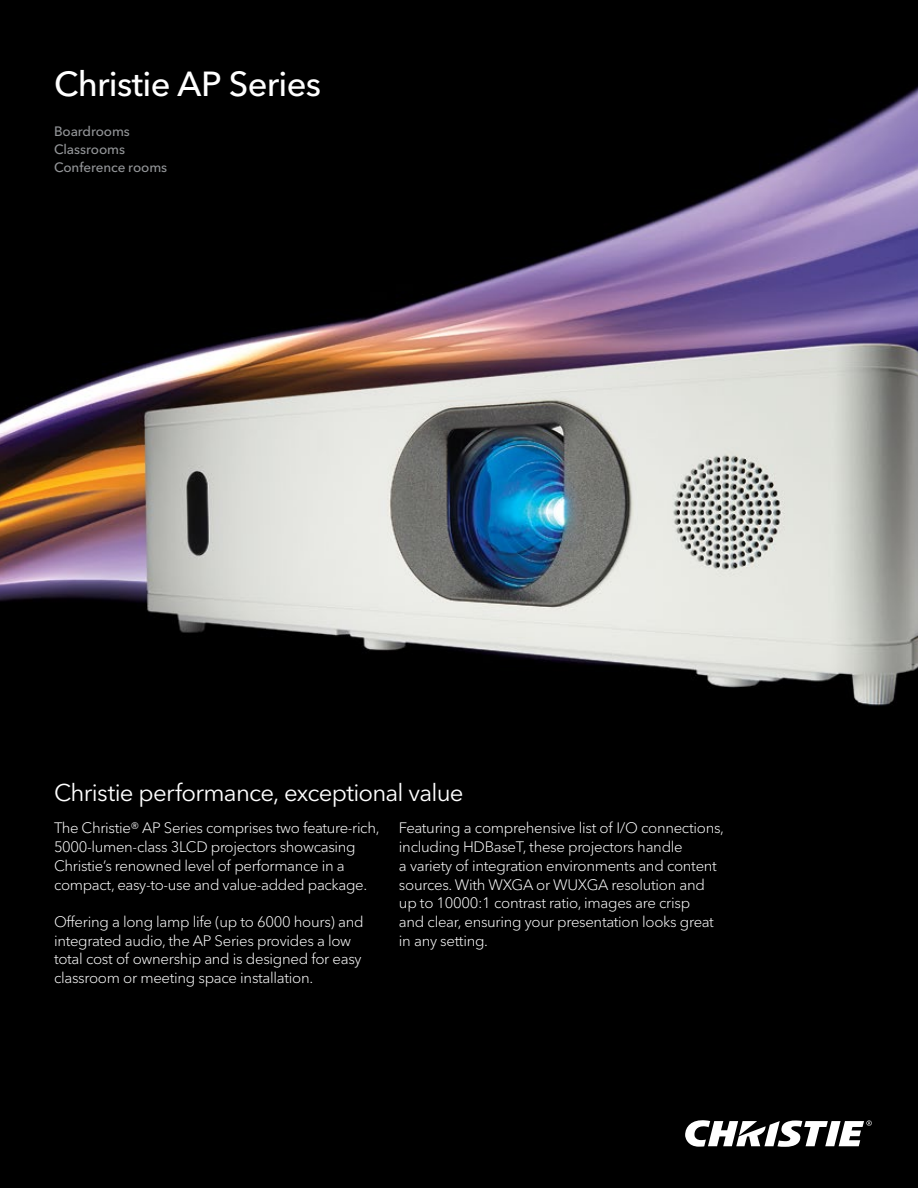
<style>
.page{position:relative;width:918px;height:1188px;background:#fff}
.page>*{position:absolute;margin:0;border:0;box-sizing:border-box;transform-origin:0 0}
.t1{font:500 34.5px "Avenir Next Cyr";letter-spacing:-.02em;color:#fff}
.t2{font:24px "Avenir Next Cyr";letter-spacing:-.03em;color:#fff}
.t3{font:300 15px/18.8px "Avenir Next Cyr";letter-spacing:-.02em;color:#fff}
.t4{font:500 13.5px/18px "Avenir Next Cyr";letter-spacing:-.01em;color:#939598}
</style>
<div class="page">
<img style="left:0;top:0;width:918px;height:1188px">
<svg style="left:685px;top:1119px;width:187px;height:28px"></svg>
<h1 class="t1" style="left:54px;top:63px;width:269px">Christie AP Series</h1>
<p class="t4" style="left:54px;top:122px;width:115px">Boardrooms<br>Classrooms<br>Conference rooms</p>
<h2 class="t2" style="left:54px;top:778px;width:411px">Christie performance, exceptional value</h2>
<p class="t3" style="left:54px;top:819px;width:327px">The Christie® AP Series comprises two feature-rich, 5000-lumen-class 3LCD projectors showcasing Christie’s renowned level of performance in a compact, easy-to-use and value-added package.</p>
<p class="t3" style="left:54px;top:912px;width:311px">Offering a long lamp life (up to 6000 hours) and integrated audio, the AP Series provides a low total cost of ownership and is designed for easy classroom or meeting space installation.</p>
<p class="t3" style="left:399px;top:819px;width:327px">Featuring a comprehensive list of I/O connections, including HDBaseT, these projectors handle<br>a variety of integration environments and content sources. With WXGA or WUXGA resolution and up to 10000:1 contrast ratio, images are crisp<br>and clear, ensuring your presentation looks great in any setting.</p>
</div>
